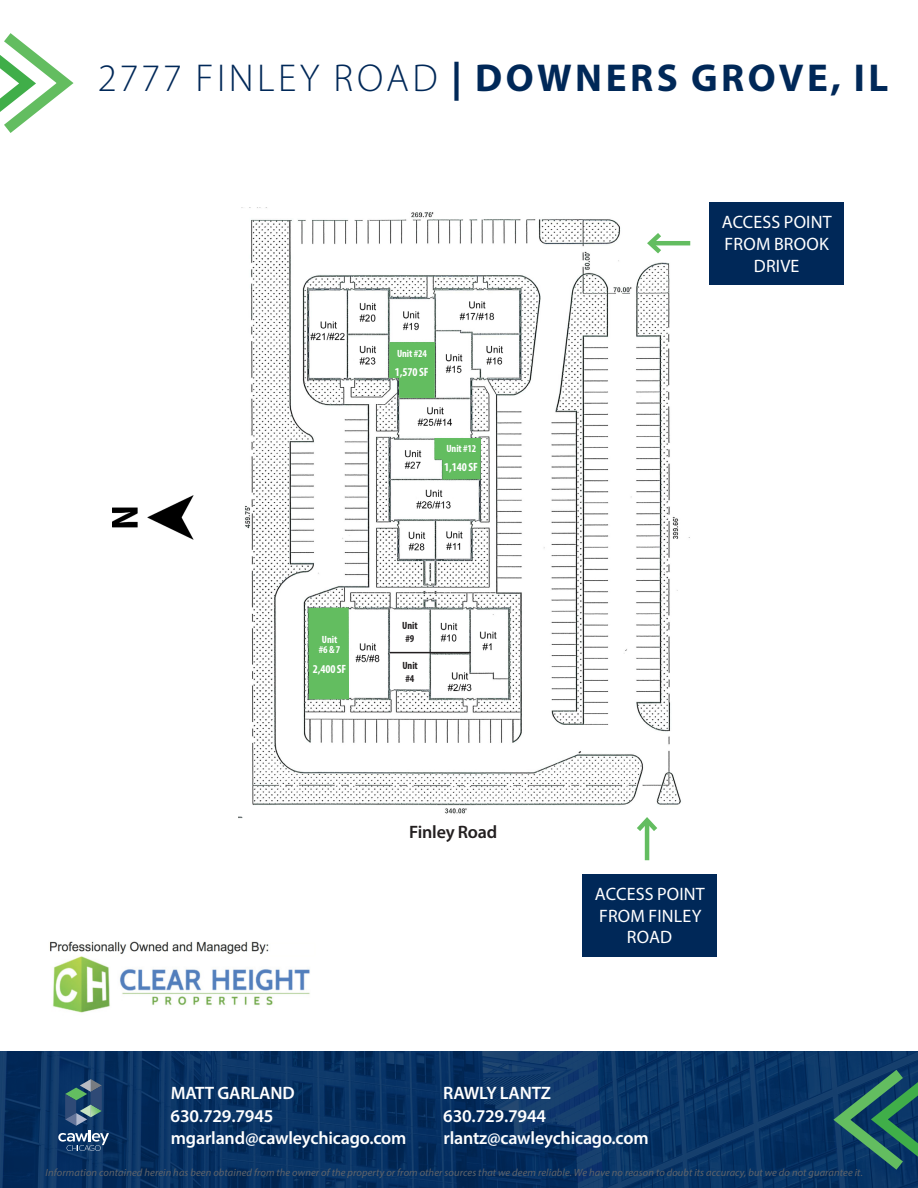
<style>
.page{position:relative;width:918px;height:1188px;background:#fff}
.page>*{position:absolute;margin:0;border:0;box-sizing:border-box;transform-origin:0 0}
.Cawley_BODY_COPY{font:700 39px "Myriad Pro";letter-spacing:.09em;color:#002858}
.t1{font:600 18px/22.5px "Myriad Pro";letter-spacing:-.01em;color:#fff}
.Cawley_BODY_COPY-2{font:18px/21.6px "Myriad Pro";letter-spacing:.01em;color:#fff;text-align:center}
.Cawley_BODY_COPY-3{font:600 18px "Myriad Pro";letter-spacing:-.01em;color:#231f20}
.Cawley_BODY_COPY-4{font:700 condensed 12px "Myriad Pro";letter-spacing:-.01em;color:#fff}
.t2{font:italic 10.5px "Myriad Pro";letter-spacing:.01em;color:#5f6369}
.Cawley_BODY_COPY-5{font:700 condensed 10.5px "Myriad Pro";letter-spacing:-.01em;color:#fff}
.Cawley_BODY_COPY-6{font:700 condensed 10.5px/12.6px "Myriad Pro";letter-spacing:-.01em;color:#231f20}
.s1{font-weight:300}
</style>
<div class="page">
<svg style="left:0;top:1051px;width:918px;height:137px;background:#083162"></svg>
<svg style="left:58px;top:1079px;width:51px;height:72px;background:#335779"></svg>
<svg style="left:825px;top:1059px;width:93px;height:121px;background:#1a5262"></svg>
<svg style="left:0;top:33px;width:74px;height:100px"></svg>
<img style="left:49px;top:941px;width:261px;height:72px">
<img style="left:238px;top:207px;width:453px;height:611px">
<div style="left:392px;top:612px;width:36px;height:76px;background:#fff"></div>
<img style="left:112px;top:495px;width:82px;height:45px">
<hr style="left:645px;top:820px;width:4px;height:40px;background:#63bd60">
<svg style="left:632px;top:814px;width:30px;height:22px"></svg>
<hr style="left:650px;top:241px;width:40px;height:4px;background:#63bd60">
<svg style="left:644px;top:228px;width:22px;height:30px"></svg>
<div style="left:709px;top:202px;width:134px;height:82px;background:#002858"></div>
<div style="left:583px;top:874px;width:134px;height:82px;background:#002858"></div>
<hr style="left:390px;top:652px;width:81px;height:1px;background:#231f20">
<div style="left:308px;top:608px;width:41px;height:91px;background:#63bd60"></div>
<svg style="left:389px;top:342px;width:46px;height:56px;background:#6abd68"></svg>
<svg style="left:434px;top:437px;width:48px;height:43px;background:#73c071"></svg>
<p class="Cawley_BODY_COPY" style="left:98px;top:53px;width:792px"><span class="s1">2777 FINLEY ROAD</span> | DOWNERS GROVE, IL</p>
<p class="Cawley_BODY_COPY-5" style="left:397px;top:347px;width:31px">Unit #24</p>
<p class="Cawley_BODY_COPY-4" style="left:395px;top:365px;width:35px">1,570 SF</p>
<p class="Cawley_BODY_COPY-5" style="left:447px;top:441px;width:31px">Unit #12</p>
<p class="Cawley_BODY_COPY-4" style="left:444px;top:460px;width:35px">1,140 SF</p>
<p class="Cawley_BODY_COPY-2" style="left:722px;top:211px;width:111px">ACCESS POINT<br>FROM BROOK<br>DRIVE</p>
<p class="Cawley_BODY_COPY-6" style="left:402px;top:619px;width:17px">Unit</p>
<p class="Cawley_BODY_COPY-5" style="left:322px;top:633px;width:17px">Unit</p>
<p class="Cawley_BODY_COPY-6" style="left:405px;top:632px;width:10px">#9</p>
<p class="Cawley_BODY_COPY-5" style="left:319px;top:643px;width:23px">#6 &amp; 7</p>
<p class="Cawley_BODY_COPY-4" style="left:313px;top:661px;width:35px">2,400 SF</p>
<p class="Cawley_BODY_COPY-6" style="left:403px;top:659px;width:17px">Unit #4</p>
<p class="Cawley_BODY_COPY-3" style="left:409px;top:820px;width:90px">Finley Road</p>
<p class="Cawley_BODY_COPY-2" style="left:595px;top:883px;width:111px">ACCESS POINT<br>FROM FINLEY<br>ROAD</p>
<h2 class="t1" style="left:171px;top:1082px;width:237px">MATT GARLAND<br>630.729.7945 mgarland@cawleychicago.com</h2>
<h2 class="t1" style="left:443px;top:1082px;width:207px">RAWLY LANTZ<br>630.729.7944 rlantz@cawleychicago.com</h2>
<p class="t2" style="left:46px;top:1166px;width:819px">Information contained herein has been obtained from the owner of the property or from other sources that we deem reliable. We have no reason to doubt its accuracy, but we do not guarantee it.</p>
</div>
